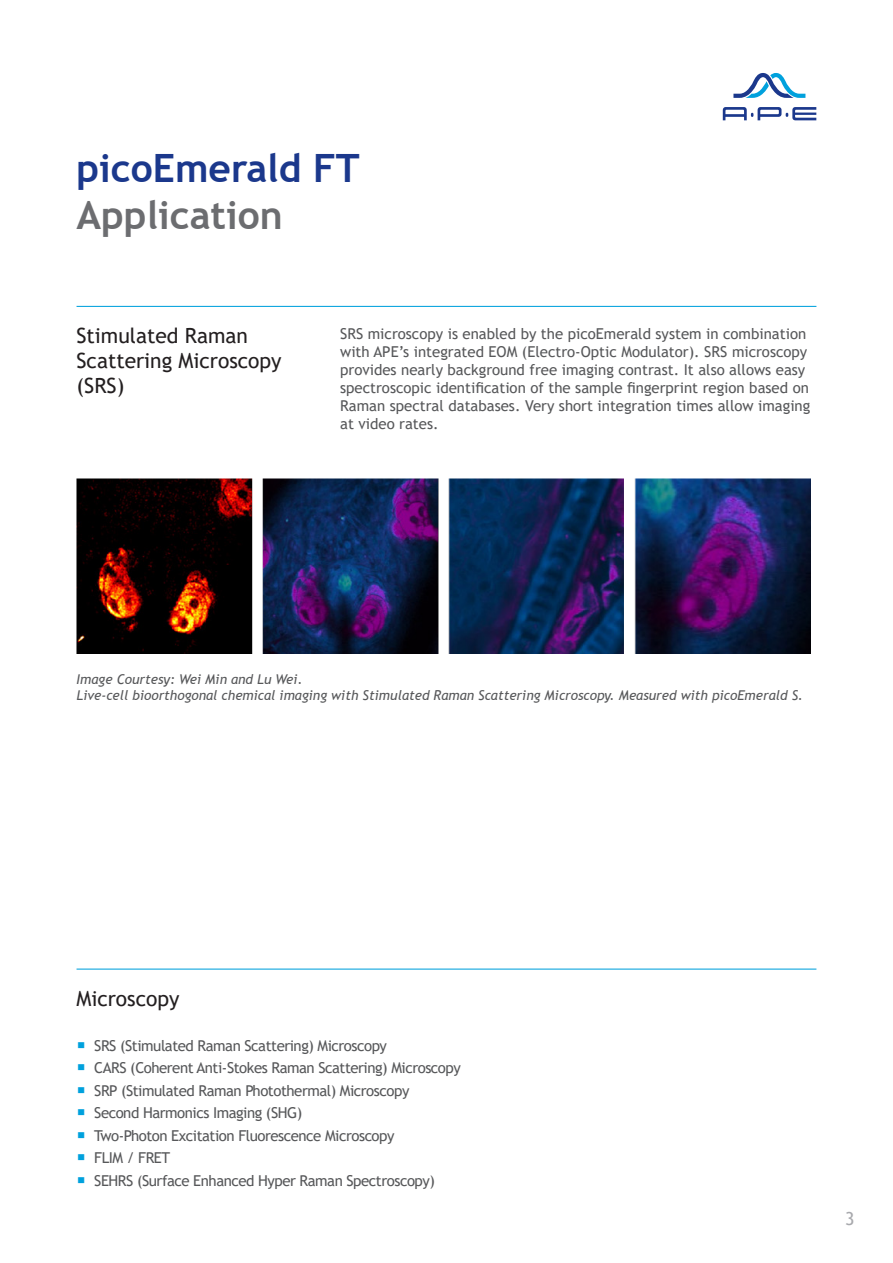
<style>
.page{position:relative;width:893px;height:1263px;background:#fff}
.page>*{position:absolute;margin:0;border:0;box-sizing:border-box;transform-origin:0 0}
.Seitenüberschrift_fett{font:700 39px "Trebuchet MS";color:#1b388c}
.Seitenüberschrift_fett-2{font:700 39px "Trebuchet MS";color:#6c6d70}
.Textüberschrift{font:21px/25.2px "Trebuchet MS";color:#231f20}
.t1{font:18px "Trebuchet MS";color:#a8a9ad}
.Haupttext{font:15px/18px "Trebuchet MS";color:#57585a}
.Haupttext-2{font:15px "Trebuchet MS";letter-spacing:-.03em;color:#57585a}
.Bild_Texte{font:italic 13.5px "Trebuchet MS";color:#57585a}
.s1{font-size:27px;color:#00a1dd}
</style>
<div class="page">
<svg style="left:723px;top:107px;width:93px;height:13px"></svg>
<svg style="left:733px;top:73px;width:72px;height:25px"></svg>
<hr style="left:77px;top:306px;width:739px;height:1px;background:#00a1dd">
<hr style="left:77px;top:968px;width:739px;height:2px;background:#00a1dd">
<img style="left:77px;top:478px;width:733px;height:176px">
<p class="Seitenüberschrift_fett" style="left:77px;top:144px;width:285px">picoEmerald FT</p>
<p class="Seitenüberschrift_fett-2" style="left:77px;top:190px;width:208px">Application</p>
<p class="Textüberschrift" style="left:77px;top:323px;width:207px">Stimulated Raman<br>Scattering Microscopy (SRS)</p>
<p class="Haupttext" style="left:340px;top:324px;width:472px">SRS microscopy is enabled by the picoEmerald system in combination with APE’s integrated EOM (Electro-Optic Modulator). SRS microscopy provides nearly background free imaging contrast. It also allows easy spectroscopic identification of the sample fingerprint region based on Raman spectral databases. Very short integration times allow imaging at video rates.</p>
<p class="Bild_Texte" style="left:77px;top:671px;width:228px">Image Courtesy: Wei Min and Lu Wei.</p>
<p class="Bild_Texte" style="left:77px;top:687px;width:728px">Live-cell bioorthogonal chemical imaging with Stimulated Raman Scattering Microscopy. Measured with picoEmerald S.</p>
<p class="Textüberschrift" style="left:77px;top:985px;width:104px">Microscopy</p>
<p class="Haupttext-2" style="left:77px;top:1036px;width:312px"><span class="s1">▪</span> SRS (Stimulated Raman Scattering) Microscopy</p>
<p class="Haupttext-2" style="left:77px;top:1058px;width:386px"><span class="s1">▪</span> CARS (Coherent Anti-Stokes Raman Scattering) Microscopy</p>
<p class="Haupttext-2" style="left:77px;top:1081px;width:334px"><span class="s1">▪</span> SRP (Stimulated Raman Photothermal) Microscopy</p>
<p class="Haupttext-2" style="left:77px;top:1103px;width:227px"><span class="s1">▪</span> Second Harmonics Imaging (SHG)</p>
<p class="Haupttext-2" style="left:77px;top:1126px;width:319px"><span class="s1">▪</span> Two-Photon Excitation Fluorescence Microscopy</p>
<p class="Haupttext-2" style="left:77px;top:1148px;width:95px"><span class="s1">▪</span> FLIM / FRET</p>
<p class="Haupttext-2" style="left:77px;top:1171px;width:360px"><span class="s1">▪</span> SEHRS (Surface Enhanced Hyper Raman Spectroscopy)</p>
<p class="t1" style="left:845px;top:1207px;width:11px">3</p>
</div>
